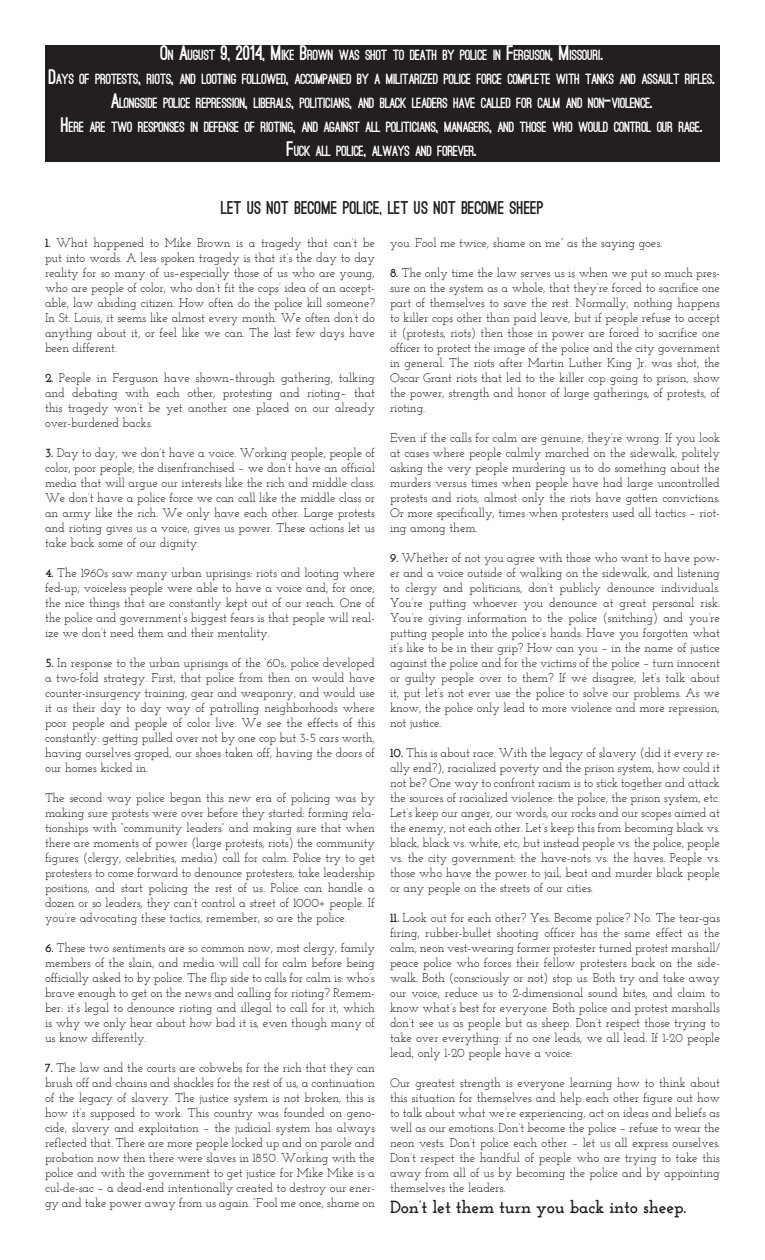
<style>
.page{position:relative;width:765px;height:1260px;background:#fff}
.page>*{position:absolute;margin:0;border:0;box-sizing:border-box;transform-origin:0 0}
.t1{font:900 17.5px "Ostrich Sans";color:#231f20}
.t2{font:700 17.5px "Josefin Slab";letter-spacing:-.01em;color:#231f20}
.t3{font:900 14px/24px "Ostrich Sans";letter-spacing:-.03em;color:#fff;text-align:center}
.t4{font:12.5px/15px "Josefin Slab";letter-spacing:-.01em;color:#231f20;text-align:justify}
.s1{font-size:20px}
.s2{font-weight:700}
</style>
<div class="page">
<div style="left:45px;top:45px;width:675px;height:117px;background:#231f20"></div>
<p class="t3" style="left:49px;top:43px;width:669px"><span class="s1">O</span>N <span class="s1">A</span>UGUST <span class="s1">9, 2014, M</span>IKE <span class="s1">B</span>ROWN WAS SHOT TO DEATH BY POLICE IN <span class="s1">F</span>ERGUSON<span class="s1">, M</span>ISSOURI<span class="s1">.<br>D</span>AYS OF PROTESTS<span class="s1">,</span> RIOTS<span class="s1">,</span> AND LOOTING FOLLOWED<span class="s1">,</span> ACCOMPANIED BY A MILITARIZED POLICE FORCE COMPLETE WITH TANKS AND ASSAULT RIFLES<span class="s1">.<br>A</span>LONGSIDE POLICE REPRESSION<span class="s1">,</span> LIBERALS<span class="s1">,</span> POLITICIANS<span class="s1">,</span> AND BLACK LEADERS HAVE CALLED FOR CALM AND NON<span class="s1">-</span>VIOLENCE<span class="s1">.<br>H</span>ERE ARE TWO RESPONSES IN DEFENSE OF RIOTING<span class="s1">,</span> AND AGAINST ALL POLITICIANS<span class="s1">,</span> MANAGERS<span class="s1">,</span> AND THOSE WHO WOULD CONTROL OUR RAGE<span class="s1">.<br>F</span>UCK ALL POLICE<span class="s1">,</span> ALWAYS AND FOREVER<span class="s1">.</span></p>
<h1 class="t1" style="left:221px;top:201px;width:324px">LET US NOT BECOME POLICE, LET US NOT BECOME SHEEP</h1>
<p class="t4" style="left:45px;top:235px;width:332px"><span class="s2">1.</span> What happened to Mike Brown is a tragedy that can’t be put into words. A less spoken tragedy is that it’s the day to day reality for so many of us–especially those of us who are young, who are people of color, who don’t fit the cops’ idea of an accept&shy;able, law abiding citizen. How often do the police kill someone?<br>In St. Louis, it seems like almost every month. We often don’t do anything about it, or feel like we can. The last few days have been different.</p>
<p class="t4" style="left:45px;top:370px;width:332px"><span class="s2">2.</span> People in Ferguson have shown–through gathering, talking and debating with each other, protesting and rioting– that this tragedy won’t be yet another one placed on our already over-burdened backs.</p>
<p class="t4" style="left:45px;top:445px;width:332px"><span class="s2">3.</span> Day to day, we don’t have a voice. Working people, people of color, poor people, the disenfranchised – we don’t have an official media that will argue our interests like the rich and middle class.<br>We don’t have a police force we can call like the middle class or an army like the rich. We only have each other. Large protests and rioting gives us a voice, gives us power. These actions let us take back some of our dignity.</p>
<p class="t4" style="left:45px;top:565px;width:332px"><span class="s2">4.</span> The 1960s saw many urban uprisings: riots and looting where fed-up, voiceless people were able to have a voice and, for once, the nice things that are constantly kept out of our reach. One of the police and government’s biggest fears is that people will real&shy;ize we don’t need them and their mentality.</p>
<p class="t4" style="left:45px;top:655px;width:332px"><span class="s2">5.</span> In response to the urban uprisings of the ‘60s, police developed a two-fold strategy. First, that police from then on would have counter-insurgency training, gear and weaponry, and would use it as their day to day way of patrolling neighborhoods where poor people and people of color live. We see the effects of this constantly: getting pulled over not by one cop but 3-5 cars worth, having ourselves groped, our shoes taken off, having the doors of our homes kicked in.</p>
<p class="t4" style="left:45px;top:790px;width:332px">The second way police began this new era of policing was by making sure protests were over before they started: forming rela&shy;tionships with “community leaders” and making sure that when there are moments of power (large protests, riots) the community figures (clergy, celebrities, media) call for calm. Police try to get protesters to come forward to denounce protesters, take leadership positions, and start policing the rest of us. Police can handle a dozen or so leaders, they can’t control a street of 1000+ people. If you’re advocating these tactics, remember, so are the police.</p>
<p class="t4" style="left:45px;top:940px;width:332px"><span class="s2">6.</span> These two sentiments are so common now, most clergy, family members of the slain, and media will call for calm before being officially asked to by police. The flip side to calls for calm is: who’s brave enough to get on the news and calling for rioting? Remem&shy;ber: it’s legal to denounce rioting and illegal to call for it, which is why we only hear about how bad it is, even though many of us know differently.</p>
<p class="t4" style="left:45px;top:1060px;width:332px"><span class="s2">7.</span> The law and the courts are cobwebs for the rich that they can brush off and chains and shackles for the rest of us, a continuation of the legacy of slavery. The justice system is not broken, this is how it’s supposed to work. This country was founded on geno&shy;cide, slavery and exploitation – the judicial system has always reflected that. There are more people locked up and on parole and probation now then there were slaves in 1850. Working with the police and with the government to get justice for Mike Mike is a cul-de-sac – a dead-end intentionally created to destroy our ener&shy;gy and take power away from us again. “Fool me once, shame on</p>
<p class="t4" style="left:390px;top:235px;width:274px">you. Fool me twice, shame on me” as the saying goes.</p>
<p class="t4" style="left:390px;top:265px;width:332px"><span class="s2">8.</span> The only time the law serves us is when we put so much pres&shy;sure on the system as a whole, that they’re forced to sacrifice one part of themselves to save the rest. Normally, nothing happens to killer cops other than paid leave, but if people refuse to accept it (protests, riots) then those in power are forced to sacrifice one officer to protect the image of the police and the city government in general. The riots after Martin Luther King Jr. was shot, the Oscar Grant riots that led to the killer cop going to prison, show the power, strength and honor of large gatherings, of protests, of rioting.</p>
<p class="t4" style="left:390px;top:430px;width:332px">Even if the calls for calm are genuine, they’re wrong. If you look at cases where people calmly marched on the sidewalk, politely asking the very people murdering us to do something about the murders versus times when people have had large uncontrolled protests and riots, almost only the riots have gotten convictions.<br>Or more specifically, times when protesters used all tactics – riot&shy;ing among them.</p>
<p class="t4" style="left:390px;top:550px;width:332px"><span class="s2">9.</span> Whether of not you agree with those who want to have pow&shy;er and a voice outside of walking on the sidewalk, and listening to clergy and politicians, don’t publicly denounce individuals.<br>You’re putting whoever you denounce at great personal risk.<br>You’re giving information to the police (snitching) and you’re putting people into the police’s hands. Have you forgotten what it’s like to be in their grip? How can you – in the name of justice against the police and for the victims of the police – turn innocent or guilty people over to them? If we disagree, let’s talk about it, put let’s not ever use the police to solve our problems. As we know, the police only lead to more violence and more repression, not justice.</p>
<p class="t4" style="left:390px;top:745px;width:332px"><span class="s2">10.</span> This is about race. With the legacy of slavery (did it every re&shy;ally end?), racialized poverty and the prison system, how could it not be? One way to confront racism is to stick together and attack the sources of racialized violence: the police, the prison system, etc.<br>Let’s keep our anger, our words, our rocks and our scopes aimed at the enemy, not each other. Let’s keep this from becoming black vs. black, black vs. white, etc, but instead people vs. the police, people vs. the city government: the have-nots vs. the haves. People vs. those who have the power to jail, beat and murder black people or any people on the streets of our cities.</p>
<p class="t4" style="left:390px;top:910px;width:332px"><span class="s2">11.</span> Look out for each other? Yes. Become police? No. The tear-gas firing, rubber-bullet shooting officer has the same effect as the calm, neon vest-wearing former protester turned protest marshall/ peace police who forces their fellow protesters back on the side&shy;walk. Both (consciously or not) stop us. Both try and take away our voice, reduce us to 2-dimensional sound bites, and claim to know what’s best for everyone. Both police and protest marshalls don’t see us as people but as sheep. Don’t respect those trying to take over everything: if no one leads, we all lead. If 1-20 people lead, only 1-20 people have a voice.</p>
<p class="t4" style="left:390px;top:1075px;width:332px">Our greatest strength is everyone learning how to think about this situation for themselves and help each other figure out how to talk about what we’re experiencing, act on ideas and beliefs as well as our emotions. Don’t become the police – refuse to wear the neon vests. Don’t police each other – let us all express ourselves.<br>Don’t respect the handful of people who are trying to take this away from all of us by becoming the police and by appointing themselves the leaders.</p>
<h1 class="t2" style="left:390px;top:1197px;width:298px">Don’t let them turn you back into sheep.</h1>
</div>
